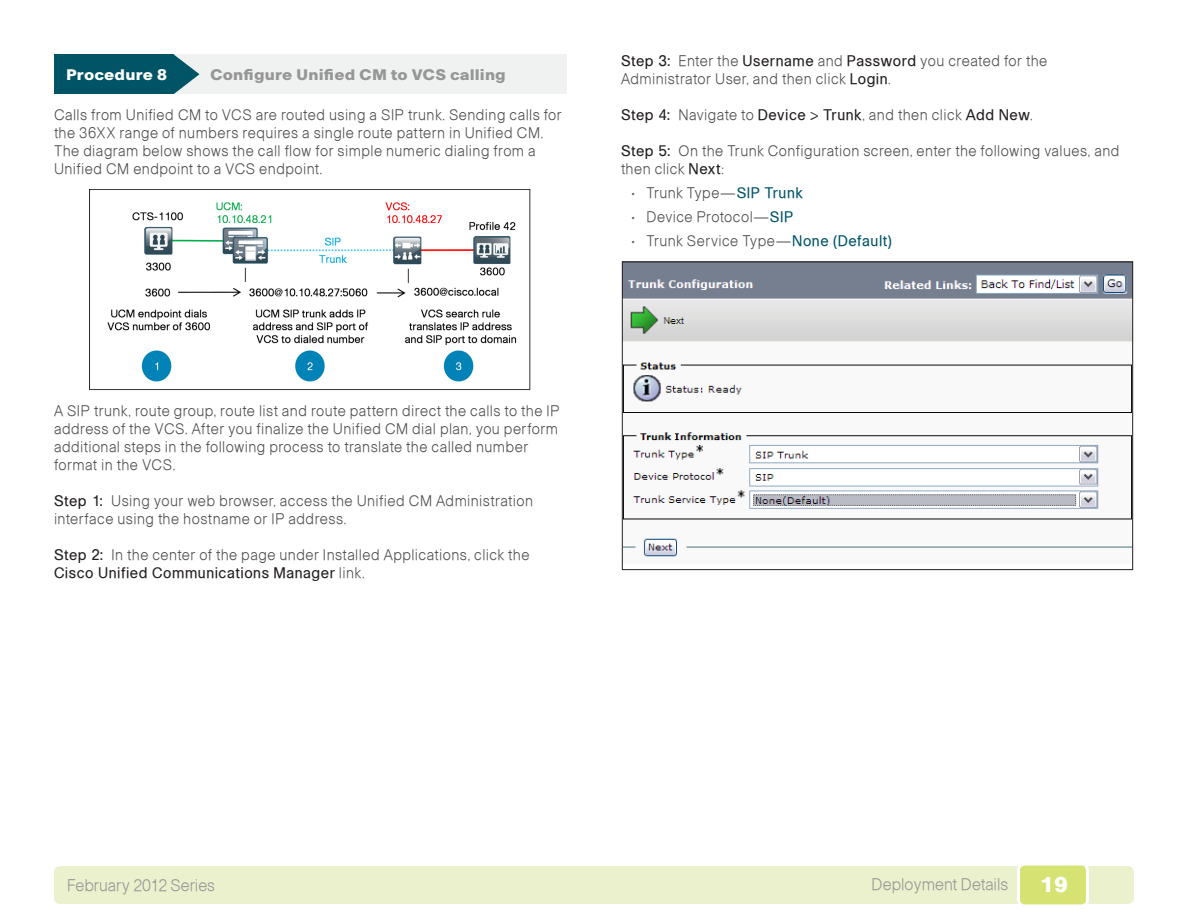
<style>
.page{position:relative;width:1188px;height:918px;background:#fff}
.page>*{position:absolute;margin:0;border:0;box-sizing:border-box;transform-origin:0 0}
.t1{font:900 21px "Cisco";color:#fff}
.t2{font:16.5px "Ciscolight";color:#969696;scale:.95 1}
.Body_text_SBA{font:15px/18px "Ciscolight";letter-spacing:.03em;color:#4d4d4d;scale:.95 1}
.Numbered_step_SBA{font:15px/18px "Ciscolight";letter-spacing:.03em;color:#4d4d4d;scale:.95 1}
.Bullet_1_SBA{font:15px "Ciscolight";letter-spacing:.03em;color:#4d4d4d;scale:.95 1}
.Place_Procedure_Head{font:900 15px "Cisco";letter-spacing:.01em;color:#969696}
.Place_Procedure_Head-2{font:900 15px "Cisco";letter-spacing:.005em;color:#fff}
.s1{font-family:"Cisco";color:#231f20}
.s2{font-family:"Ciscoregular";color:#231f20}
.s3{font-family:"Ciscoregular";color:#005568}
</style>
<div class="page">
<div style="left:54px;top:866px;width:1080px;height:38px;background:#ebf1cd;border-radius:6px"></div>
<div style="left:1019px;top:864px;width:68px;height:42px;background:#d6e373;border-radius:6px"></div>
<div style="left:1017px;top:863px;width:72px;height:44px;border:3px solid #fff;border-radius:6px"></div>
<div style="left:54px;top:55px;width:513px;height:39px;background:#f0f2f2"></div>
<div style="left:54px;top:55px;width:120px;height:39px;background:#005466"></div>
<svg style="left:174px;top:55px;width:26px;height:39px"></svg>
<img style="left:90px;top:190px;width:441px;height:201px">
<img style="left:624px;top:264px;width:507px;height:293px">
<div style="left:622px;top:262px;width:511px;height:308px;border:1px solid #231f20"></div>
<p class="Place_Procedure_Head-2" style="left:66px;top:66px;width:103px">Procedure 8</p>
<p class="Place_Procedure_Head" style="left:210px;top:66px;width:297px">Configure Unified CM to VCS calling</p>
<p class="Body_text_SBA" style="left:54px;top:106px;width:536px">Calls from Unified CM to VCS are routed using a SIP trunk. Sending calls for the 36XX range of numbers requires a single route pattern in Unified CM.<br>The diagram below shows the call flow for simple numeric dialing from a Unified CM endpoint to a VCS endpoint.</p>
<p class="Numbered_step_SBA" style="left:621px;top:51px;width:450px"><span class="s1">Step 3:</span> Enter the <span class="s2">Username</span> and <span class="s2">Password</span> you created for the<br>Administrator User, and then click <span class="s2">Login</span>.</p>
<p class="Numbered_step_SBA" style="left:621px;top:105px;width:435px"><span class="s1">Step 4:</span> Navigate to <span class="s2">Device &gt; Trunk</span>, and then click <span class="s2">Add New</span>.</p>
<p class="Numbered_step_SBA" style="left:621px;top:141px;width:526px"><span class="s1">Step 5:</span> On the Trunk Configuration screen, enter the following values, and then click <span class="s2">Next</span>:</p>
<p class="Bullet_1_SBA" style="left:632px;top:184px;width:182px">• Trunk Type—<span class="s3">SIP Trunk</span></p>
<p class="Bullet_1_SBA" style="left:632px;top:208px;width:172px">• Device Protocol—<span class="s3">SIP</span></p>
<p class="Bullet_1_SBA" style="left:632px;top:232px;width:276px">• Trunk Service Type—<span class="s3">None (Default)</span></p>
<p class="Body_text_SBA" style="left:54px;top:401px;width:534px">A SIP trunk, route group, route list and route pattern direct the calls to the IP address of the VCS. After you finalize the Unified CM dial plan, you perform additional steps in the following process to translate the called number format in the VCS.</p>
<p class="Numbered_step_SBA" style="left:54px;top:491px;width:506px"><span class="s1">Step 1:</span> Using your web browser, access the Unified CM Administration interface using the hostname or IP address.</p>
<p class="Numbered_step_SBA" style="left:54px;top:545px;width:502px"><span class="s1">Step 2:</span> In the center of the page under Installed Applications, click the<br><span class="s2">Cisco Unified Communications Manager</span> link.</p>
<p class="t2" style="left:67px;top:875px;width:157px">February 2012 Series</p>
<p class="t2" style="left:872px;top:874px;width:146px">Deployment Details</p>
<h1 class="t1" style="left:1039px;top:872px;width:31px">19</h1>
</div>
